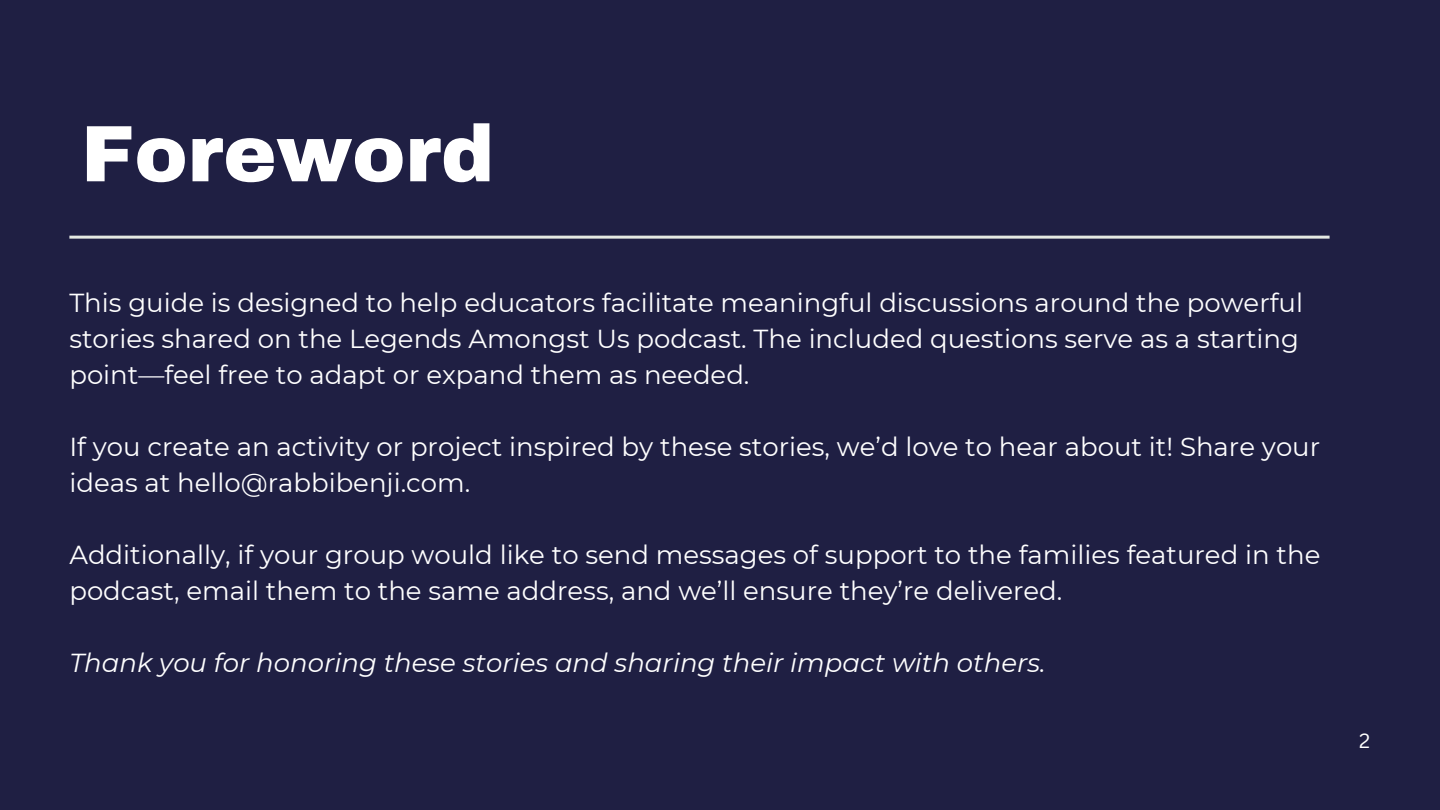
<style>
.page{position:relative;width:1440px;height:810px;background:#1f1f43}
.page>*{position:absolute;margin:0;border:0;box-sizing:border-box;transform-origin:0 0}
.t1{font:900 80px "Archivo";color:#fff}
.t2{font:26px/36px "Montserrat";color:#fff}
.t3{font:italic 26px "Montserrat";color:#fff}
.t4{font:20px "Canva Sans";color:#fff}
</style>
<div class="page">
<hr style="left:69px;top:236px;width:1261px;height:3px;background:#e4e8e2">
<h2 class="t1" style="left:81px;top:111px;width:415px">Foreword</h2>
<h1 class="t2" style="left:69px;top:285px;width:1235px">This guide is designed to help educators facilitate meaningful discussions around the powerful stories shared on the Legends Amongst Us podcast. The included questions serve as a starting point—feel free to adapt or expand them as needed.</h1>
<p class="t2" style="left:69px;top:429px;width:1252px">If you create an activity or project inspired by these stories, we’d love to hear about it! Share your ideas at hello@rabbibenji.com.</p>
<h2 class="t2" style="left:69px;top:537px;width:1252px">Additionally, if your group would like to send messages of support to the families featured in the podcast, email them to the same address, and we’ll ensure they’re delivered.</h2>
<h2 class="t3" style="left:69px;top:647px;width:978px">Thank you for honoring these stories and sharing their impact with others.</h2>
<p class="t4" style="left:1359px;top:727px;width:12px">2</p>
</div>
